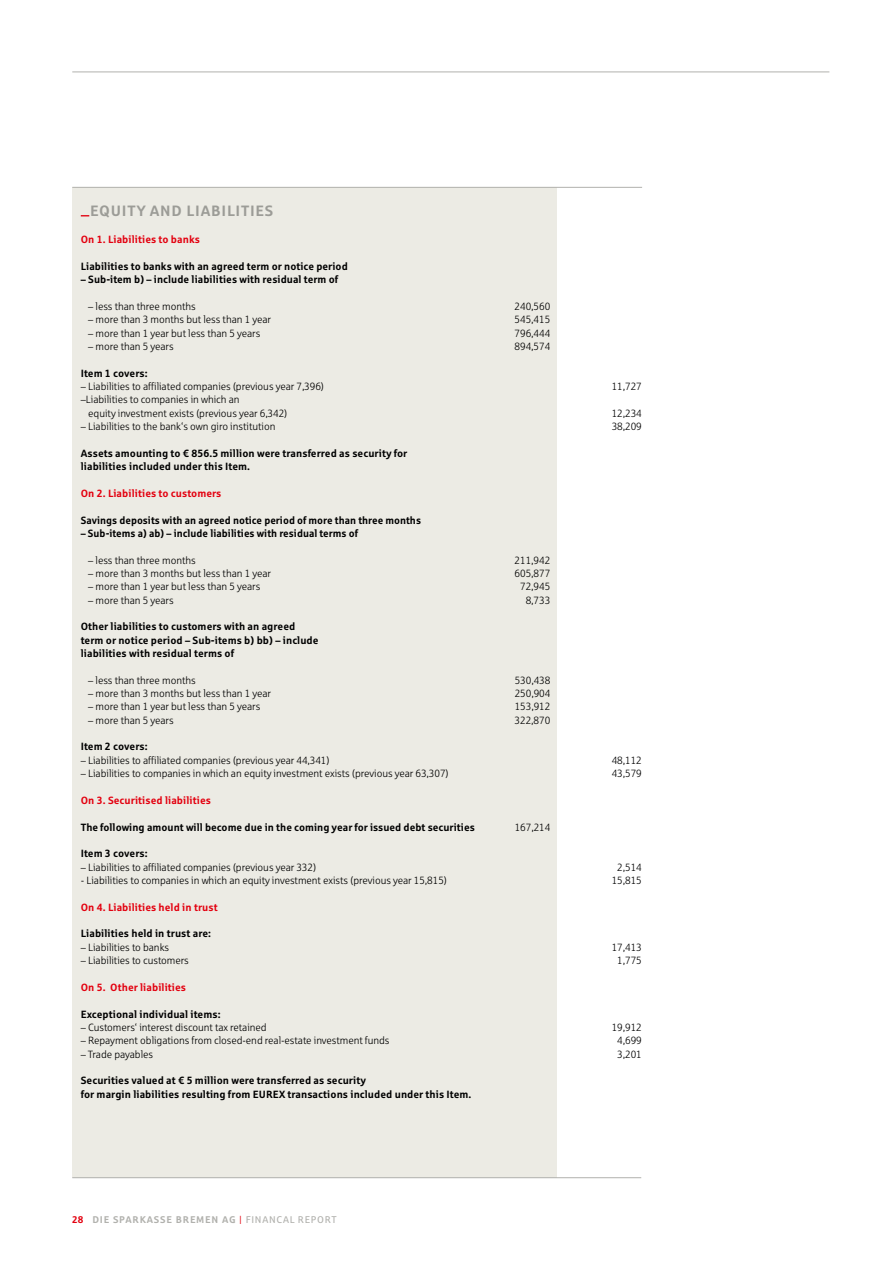
<style>
.page{position:relative;width:893px;height:1263px;background:#fff}
.page>*{position:absolute;margin:0;border:0;box-sizing:border-box;transform-origin:0 0}
.t1{font:700 15px "Sparkasse Rg";letter-spacing:.05em;color:#9c9c97}
.t2{font:10.5px/13.4px "Sparkasse Lt";letter-spacing:-.005em;color:#000}
.t3{font:700 10.5px/13.4px "Sparkasse Rg";letter-spacing:.005em;color:#000}
.t4{font:700 10.5px "Sparkasse Rg";letter-spacing:.005em;color:#e3000f}
.t5{font:700 10.5px "Sparkasse Rg";letter-spacing:.005em;color:#000;scale:.95 1}
.t6{font:700 9.75px "Sparkasse Rg";letter-spacing:.075em;color:#b1b1ad}
.s1{color:#e3000f}
.s2{font-weight:400;color:#e3000f}
.s3{font-weight:400}
</style>
<div class="page">
<hr style="left:72px;top:72px;width:757px;height:1px;background:#b1b1ad">
<div style="left:72px;top:187px;width:485px;height:991px;background:#ecebe4"></div>
<hr style="left:72px;top:187px;width:570px;height:1px;background:#b1b1ad">
<hr style="left:72px;top:1177px;width:569px;height:1px;background:#b1b1ad">
<h1 class="t1" style="left:90px;top:202px;width:167px">EQUITYAN D LIABILITIES</h1>
<p class="t4" style="left:81px;top:233px;width:121px">On 1. Liabilities to banks</p>
<p class="t3" style="left:81px;top:259px;width:269px">Liabilities to banks with an agreed term or notice period</p>
<p class="t3" style="left:81px;top:272px;width:259px">– Sub-item b) – include liabilities with residual term of</p>
<p class="t2" style="left:88px;top:299px;width:109px">– less than three months</p>
<p class="t2" style="left:515px;top:299px;width:37px">240,560</p>
<p class="t2" style="left:88px;top:313px;width:184px">– more than 3 months but less than 1 year</p>
<p class="t2" style="left:515px;top:313px;width:37px">545,415</p>
<p class="t2" style="left:88px;top:326px;width:174px">– more than 1 year but less than 5 years</p>
<p class="t2" style="left:515px;top:326px;width:37px">796,444</p>
<p class="t2" style="left:88px;top:339px;width:87px">– more than 5 years</p>
<p class="t2" style="left:515px;top:339px;width:37px">894,574</p>
<p class="t3" style="left:81px;top:366px;width:68px">I tem 1 covers:</p>
<p class="t2" style="left:81px;top:379px;width:245px">– Liabilities to affiliated companies (previous year 7,396)</p>
<p class="t2" style="left:612px;top:379px;width:32px">11,727</p>
<p class="t2" style="left:88px;top:393px;width:200px;text-indent:-7px">–Liabilities to companies in which an<br>equity investment exists (previous year 6,342)</p>
<p class="t2" style="left:612px;top:406px;width:32px">12,234</p>
<p class="t2" style="left:81px;top:420px;width:196px">– Liabilities to the bank‘s own giro institution</p>
<p class="t2" style="left:612px;top:420px;width:32px">38,209</p>
<p class="t3" style="left:81px;top:446px;width:328px">Assets amounting to € 856.5 million were transferred as security for liabilities included under this Item.</p>
<p class="t4" style="left:81px;top:486px;width:142px">On 2. Liabilities to customers</p>
<p class="t5" style="left:81px;top:513px;width:360px">Savings deposits with an agreed notice period of more than three months</p>
<p class="t5" style="left:81px;top:526px;width:293px">– Sub-items a) ab) – include liabilities with residual terms of</p>
<p class="t2" style="left:88px;top:553px;width:109px">– less than three months</p>
<p class="t2" style="left:515px;top:553px;width:37px">211,942</p>
<p class="t2" style="left:88px;top:566px;width:184px">– more than 3 months but less than 1 year</p>
<p class="t2" style="left:515px;top:566px;width:37px">605,877</p>
<p class="t2" style="left:88px;top:580px;width:174px">– more than 1 year but less than 5 years</p>
<p class="t2" style="left:520px;top:580px;width:32px">72,945</p>
<p class="t2" style="left:88px;top:593px;width:87px">– more than 5 years</p>
<p class="t2" style="left:526px;top:593px;width:26px">8,733</p>
<p class="t3" style="left:81px;top:620px;width:239px">Other liabilities to customers with an agreed term or notice period – Sub-items b) bb) – include liabilities with residual terms of</p>
<p class="t2" style="left:88px;top:673px;width:109px">– less than three months</p>
<p class="t2" style="left:515px;top:673px;width:37px">530,438</p>
<p class="t2" style="left:88px;top:686px;width:184px">– more than 3 months but less than 1 year</p>
<p class="t2" style="left:515px;top:686px;width:37px">250,904</p>
<p class="t2" style="left:88px;top:700px;width:174px">– more than 1 year but less than 5 years</p>
<p class="t2" style="left:515px;top:700px;width:37px">153,912</p>
<p class="t2" style="left:88px;top:713px;width:87px">– more than 5 years</p>
<p class="t2" style="left:515px;top:713px;width:37px">322,870</p>
<p class="t3" style="left:81px;top:740px;width:68px">I tem 2 covers:</p>
<p class="t2" style="left:81px;top:753px;width:250px">– Liabilities to affiliated companies (previous year 44,341)</p>
<p class="t2" style="left:612px;top:753px;width:32px">48,112</p>
<p class="t2" style="left:81px;top:767px;width:369px">– Liabilities to companies in which an equity investment exists (previous year 63,307)</p>
<p class="t2" style="left:612px;top:767px;width:32px">43,579</p>
<p class="t4" style="left:81px;top:793px;width:132px">On 3. Securitised liabilities</p>
<p class="t3" style="left:81px;top:820px;width:396px">The following amount will become due in the coming year for issued debt securities</p>
<p class="t2" style="left:515px;top:820px;width:37px">167,214</p>
<p class="t3" style="left:81px;top:846px;width:68px">I tem 3 covers:</p>
<p class="t2" style="left:81px;top:860px;width:237px">– Liabilities to affiliated companies (previous year 332)</p>
<p class="t2" style="left:617px;top:860px;width:26px">2,514</p>
<p class="t2" style="left:81px;top:873px;width:368px">- Liabilities to companies in which an equity investment exists (previous year 15,815)</p>
<p class="t2" style="left:612px;top:873px;width:32px">15,815</p>
<p class="t4" style="left:81px;top:900px;width:138px">On 4. Liabilities held in trust</p>
<p class="t3" style="left:81px;top:927px;width:132px">Liabilities held in trust are:</p>
<p class="t2" style="left:81px;top:940px;width:90px">– Liabilities to banks</p>
<p class="t2" style="left:612px;top:940px;width:32px">17,413</p>
<p class="t2" style="left:81px;top:954px;width:110px">– Liabilities to customers</p>
<p class="t2" style="left:617px;top:954px;width:26px">1,775</p>
<p class="t4" style="left:81px;top:980px;width:107px">On 5. Other liabilities</p>
<p class="t3" style="left:81px;top:1007px;width:141px">Exceptional individual items:</p>
<p class="t2" style="left:81px;top:1020px;width:187px">– Customers‘ interest discount tax retained</p>
<p class="t2" style="left:612px;top:1020px;width:32px">19,912</p>
<p class="t2" style="left:81px;top:1034px;width:310px">– Repayment obligations from closed-end real-estate investment funds</p>
<p class="t2" style="left:617px;top:1034px;width:26px">4,699</p>
<p class="t2" style="left:81px;top:1047px;width:74px">– Trade payables</p>
<p class="t2" style="left:617px;top:1047px;width:26px">3,201</p>
<p class="t3" style="left:81px;top:1073px;width:392px">Securities valued at € 5 million were transferred as security<br>for margin liabilities resulting from EU REX transactions included under this Item.</p>
<p class="t6" style="left:72px;top:1213px;width:266px"><span class="s1">28</span> Die Sparkasse Bremen AG <span class="s2">|</span> <span class="s3">FI NANCAL REPORT</span></p>
</div>
